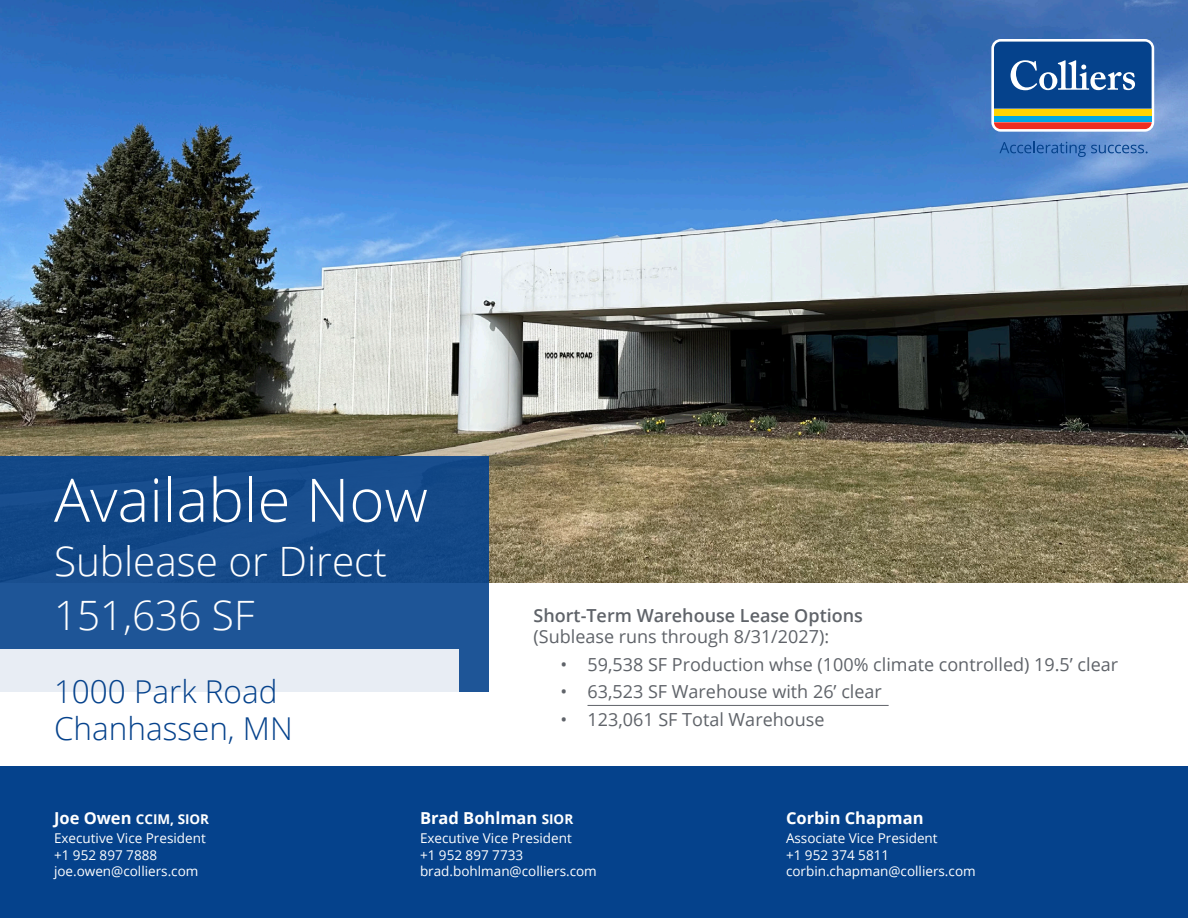
<style>
.page{position:relative;width:1188px;height:918px;background:#fff}
.page>*{position:absolute;margin:0;border:0;box-sizing:border-box;transform-origin:0 0}
.t1{font:300 60px "Open Sans";color:#fff}
.t2{font:300 40.5px "Open Sans";color:#fff}
.t3{font:300 31.5px "Open Sans";color:#05428c}
.t4{font:18px "Open Sans";color:#5f6369}
.t5{font:600 18px/21px "Open Sans";color:#5f6369}
.t6{font:700 16.5px "Open Sans";color:#fff}
.t7{font:13.5px "Open Sans";color:#fff}
.t8{font:700 13.5px "Open Sans";color:#fff}
.s1{font-weight:400}
.s2{font-size:16.5px}
.s3{font-size:13.5px}
</style>
<div class="page">
<img style="left:0;top:0;width:1188px;height:582px">
<div style="left:0;top:457px;width:489px;height:235px;background:#184e8e"></div>
<div style="left:0;top:649px;width:459px;height:124px;background:linear-gradient(to bottom,#e6ecf3,#fff)"></div>
<div style="left:0;top:766px;width:1188px;height:152px;background:#05428c"></div>
<svg style="left:991px;top:39px;width:163px;height:93px"></svg>
<div style="left:994px;top:116px;width:158px;height:6px;background:#00a8e4"></div>
<div style="left:994px;top:109px;width:158px;height:7px;background:#fed503"></div>
<svg style="left:994px;top:122px;width:158px;height:7px"></svg>
<svg style="left:994px;top:42px;width:158px;height:67px;background:#215798"></svg>
<svg style="left:999px;top:141px;width:149px;height:16px;background:#4d80c4"></svg>
<hr style="left:588px;top:705px;width:301px;height:1px;background:#5f6369">
<p class="t1" style="left:54px;top:459px;width:375px">Available Now</p>
<p class="t2" style="left:54px;top:533px;width:335px">Sublease or Direct</p>
<p class="t2" style="left:54px;top:587px;width:202px">151,636 SF</p>
<p class="t3" style="left:54px;top:670px;width:225px">1000 Park Road</p>
<p class="t3" style="left:54px;top:707px;width:240px">Chanhassen, MN</p>
<p class="t5" style="left:534px;top:604px;width:331px">Short-Term Warehouse Lease Options <span class="s1">(Sublease runs through 8/31/2027):</span></p>
<p class="t4" style="left:561px;top:652px;width:559px">• 59,538 SF Production whse (100% climate controlled) 19.5’ clear</p>
<p class="t4" style="left:561px;top:679px;width:323px">• 63,523 SF Warehouse with 26’ clear</p>
<p class="t4" style="left:561px;top:707px;width:265px">• 123,061 SF Total Warehouse</p>
<p class="t8" style="left:54px;top:809px;width:157px"><span class="s2">Joe Owen</span> CCIM, SIOR</p>
<p class="t7" style="left:54px;top:829px;width:153px">Executive Vice President</p>
<p class="t7" style="left:54px;top:846px;width:105px">+1 952 897 7888</p>
<p class="t7" style="left:54px;top:862px;width:146px">joe.owen@colliers.com</p>
<p class="t6" style="left:420px;top:806px;width:155px">Brad Bohlman <span class="s3">SIOR</span></p>
<p class="t7" style="left:420px;top:829px;width:153px">Executive Vice President</p>
<p class="t7" style="left:420px;top:846px;width:105px">+1 952 897 7733</p>
<p class="t7" style="left:420px;top:862px;width:178px">brad.bohlman@colliers.com</p>
<p class="t6" style="left:786px;top:806px;width:139px">Corbin Chapman</p>
<p class="t7" style="left:786px;top:829px;width:153px">Associate Vice President</p>
<p class="t7" style="left:786px;top:846px;width:105px">+1 952 374 5811</p>
<p class="t7" style="left:786px;top:862px;width:191px">corbin.chapman@colliers.com</p>
</div>
